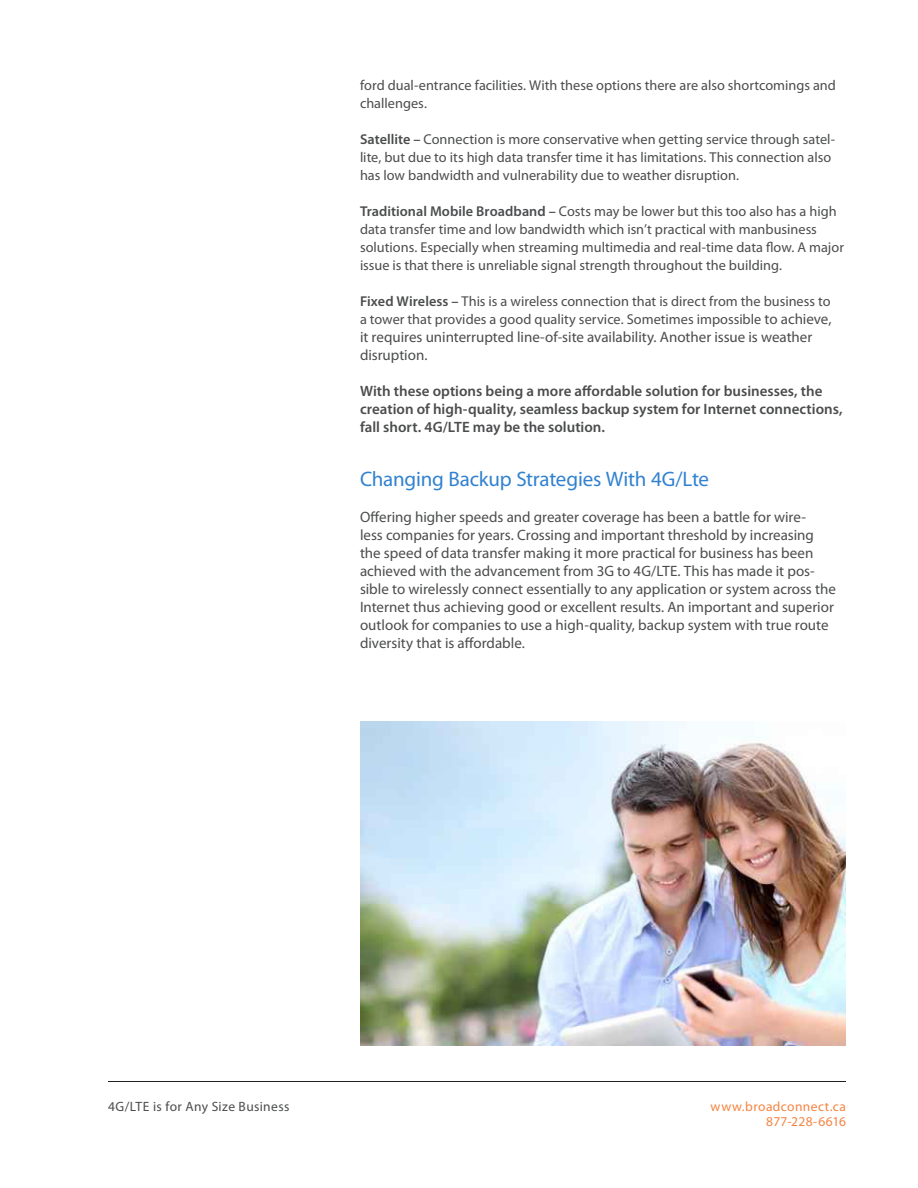
<style>
.page{position:relative;width:918px;height:1188px;background:#fff}
.page>*{position:absolute;margin:0;border:0;box-sizing:border-box;transform-origin:0 0}
.t1{font:21px "Myriad Pro";letter-spacing:-.01em;color:#3282d0}
.t2{font:15px/18px "Myriad Pro";color:#4b4c4d}
.t3{font:600 15px/18px "Myriad Pro";color:#4b4c4d}
.t4{font:14.25px/18px "Myriad Pro";color:#4b4c4d}
.t5{font:13.5px/15px "Myriad Pro";letter-spacing:.03em;color:#f58442;text-align:right}
.t6{font:13.5px "Myriad Pro";letter-spacing:.025em;color:#4b4c4d}
.s1{font-weight:600}
.s2{font-size:15px}
</style>
<div class="page">
<hr style="left:108px;top:1081px;width:738px;height:1px;background:#231f20">
<img style="left:360px;top:722px;width:486px;height:324px">
<p class="t4" style="left:360px;top:76px;width:477px">ford dual-entrance facilities. With these options there are also shortcomings and challenges.</p>
<p class="t4" style="left:360px;top:130px;width:477px"><span class="s1">Satellite –</span> Connection is more conservative when getting service through satel&shy;lite, but due to its high data transfer time it has limitations. This connection also has low bandwidth and vulnerability due to weather disruption.</p>
<p class="t4" style="left:360px;top:202px;width:486px"><span class="s1">Traditional Mobile Broadband –</span> Costs may be lower but this too also has a high data transfer time and low bandwidth which isn’t practical with manbusiness solutions. Especially when streaming multimedia and real-time data flow. A major issue is that there is unreliable signal strength throughout the building.</p>
<p class="t4" style="left:360px;top:292px;width:473px"><span class="s1">Fixed Wireless –</span> This is a wireless connection that is direct from the business to a tower that provides a good quality service. Sometimes impossible <span class="s2">to achieve,</span></p>
<p class="t2" style="left:360px;top:328px;width:454px">it requires uninterrupted line-of-site availability. Another issue is weather disruption.</p>
<p class="t3" style="left:360px;top:382px;width:484px">With these options being a more affordable solution for businesses, the creation of high-quality, seamless backup system for Internet connections, fall short. 4G/LTE may be the solution.</p>
<p class="t1" style="left:360px;top:466px;width:351px">Changing Backup Strategies With 4G/Lte</p>
<p class="t2" style="left:360px;top:508px;width:477px">Offering higher speeds and greater coverage has been a battle for wire-<br>less companies for years. Crossing and important threshold by increasing the speed of data transfer making it more practical for business has been achieved with the advancement from 3G to 4G/LTE. This has made it pos&shy;sible to wirelessly connect essentially to any application or system across the Internet thus achieving good or excellent results. An important and superior outlook for companies to use a high-quality, backup system with true route diversity that is affordable.</p>
<p class="t6" style="left:108px;top:1098px;width:183px">4G/LTE is for Any Size Business</p>
<p class="t5" style="left:711px;top:1098px;width:137px">www.broadconnect.ca<br>877-228-6616</p>
</div>
